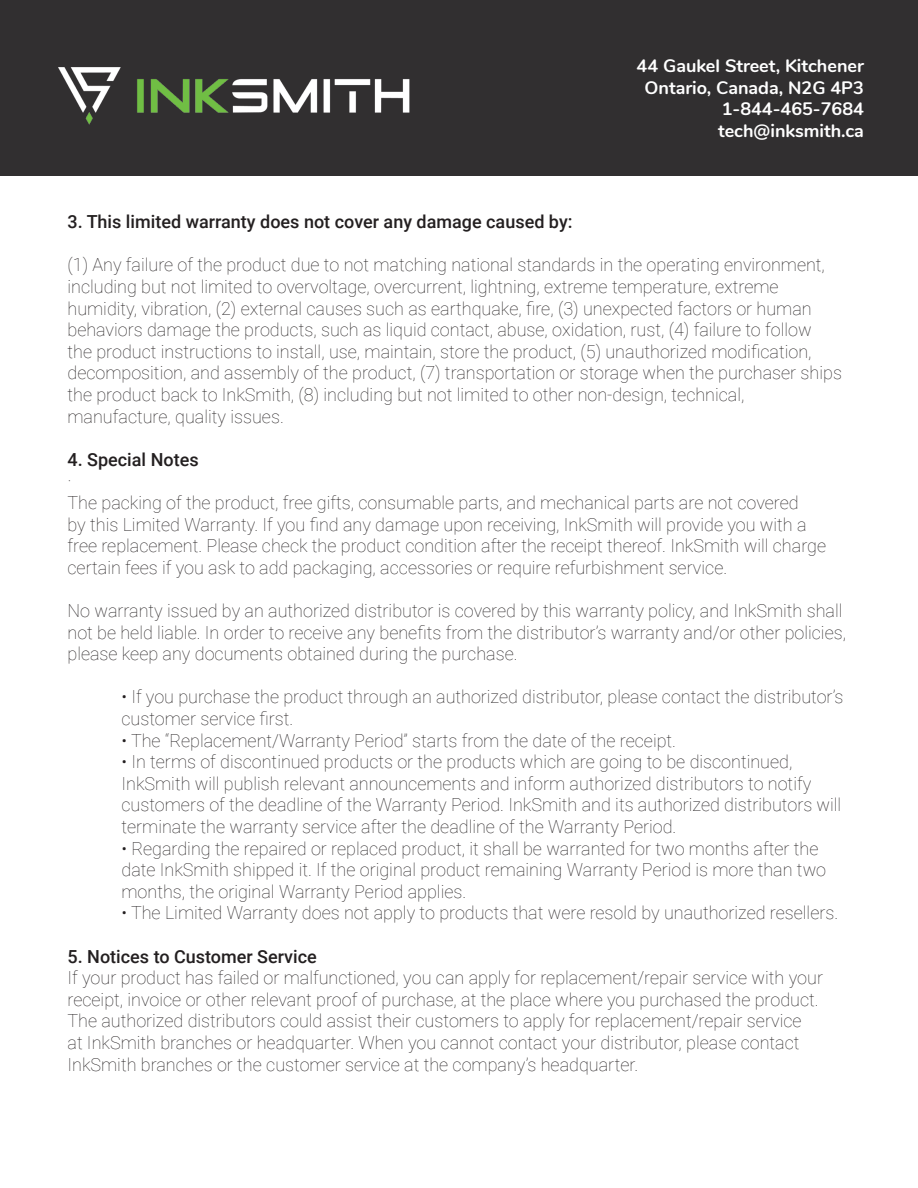
<style>
.page{position:relative;width:918px;height:1188px;background:#fff}
.page>*{position:absolute;margin:0;border:0;box-sizing:border-box;transform-origin:0 0}
.t1{font:100 18px/21.6px "Roboto";color:#231f20}
.t2{font:500 18px "Roboto";color:#231f20}
.t3{font:700 18px/21.6px "Nunito";color:#fff;text-align:right}
</style>
<div class="page">
<div style="left:0;top:0;width:918px;height:176px;background:#312f30"></div>
<img style="left:58px;top:67px;width:352px;height:58px">
<p class="t3" style="left:637px;top:54px;width:229px">44 Gaukel Street, Kitchener<br>Ontario, Canada, N2G 4P3<br>1-844-465-7684 tech@inksmith.ca</p>
<p class="t2" style="left:68px;top:209px;width:507px">3. This limited warranty does not cover any damage caused by:</p>
<p class="t1" style="left:68px;top:254px;width:776px">(1) Any failure of the product due to not matching national standards in the operating environment, including but not limited to overvoltage, overcurrent, lightning, extreme temperature, extreme humidity, vibration, (2) external causes such as earthquake, fire, (3) unexpected factors or human behaviors damage the products, such as liquid contact, abuse, oxidation, rust, (4) failure to follow<br>the product instructions to install, use, maintain, store the product, (5) unauthorized modification, decomposition, and assembly of the product, (7) transportation or storage when the purchaser ships the product back to InkSmith, (8) including but not limited to other non-design, technical, manufacture, quality issues.</p>
<p class="t2" style="left:68px;top:447px;width:133px">4. Special Notes</p>
<p class="t1" style="left:68px;top:470px;width:760px">·<br>The packing of the product, free gifts, consumable parts, and mechanical parts are not covered<br>by this Limited Warranty. If you find any damage upon receiving, InkSmith will provide you with a free replacement. Please check the product condition after the receipt thereof. InkSmith will charge certain fees if you ask to add packaging, accessories or require refurbishment service.</p>
<p class="t1" style="left:68px;top:599px;width:780px">No warranty issued by an authorized distributor is covered by this warranty policy, and InkSmith shall not be held liable. In order to receive any benefits from the distributor’s warranty and/or other policies, please keep any documents obtained during the purchase.</p>
<p class="t1" style="left:122px;top:686px;width:724px">• If you purchase the product through an authorized distributor, please contact the distributor’s customer service first.</p>
<p class="t1" style="left:122px;top:729px;width:556px">• The “Replacement/Warranty Period” starts from the date of the receipt.</p>
<p class="t1" style="left:122px;top:750px;width:721px">• In terms of discontinued products or the products which are going to be discontinued, InkSmith will publish relevant announcements and inform authorized distributors to notify customers of the deadline of the Warranty Period. InkSmith and its authorized distributors will terminate the warranty service after the deadline of the Warranty Period.</p>
<p class="t1" style="left:122px;top:837px;width:706px">• Regarding the repaired or replaced product, it shall be warranted for two months after the date InkSmith shipped it. If the original product remaining Warranty Period is more than two months, the original Warranty Period applies.</p>
<p class="t1" style="left:122px;top:902px;width:718px">• The Limited Warranty does not apply to products that were resold by unauthorized resellers.</p>
<p class="t2" style="left:68px;top:944px;width:251px">5. Notices to Customer Service</p>
<p class="t1" style="left:68px;top:966px;width:757px">If your product has failed or malfunctioned, you can apply for replacement/repair service with your receipt, invoice or other relevant proof of purchase, at the place where you purchased the product.<br>The authorized distributors could assist their customers to apply for replacement/repair service<br>at InkSmith branches or headquarter. When you cannot contact your distributor, please contact InkSmith branches or the customer service at the company’s headquarter.</p>
</div>
